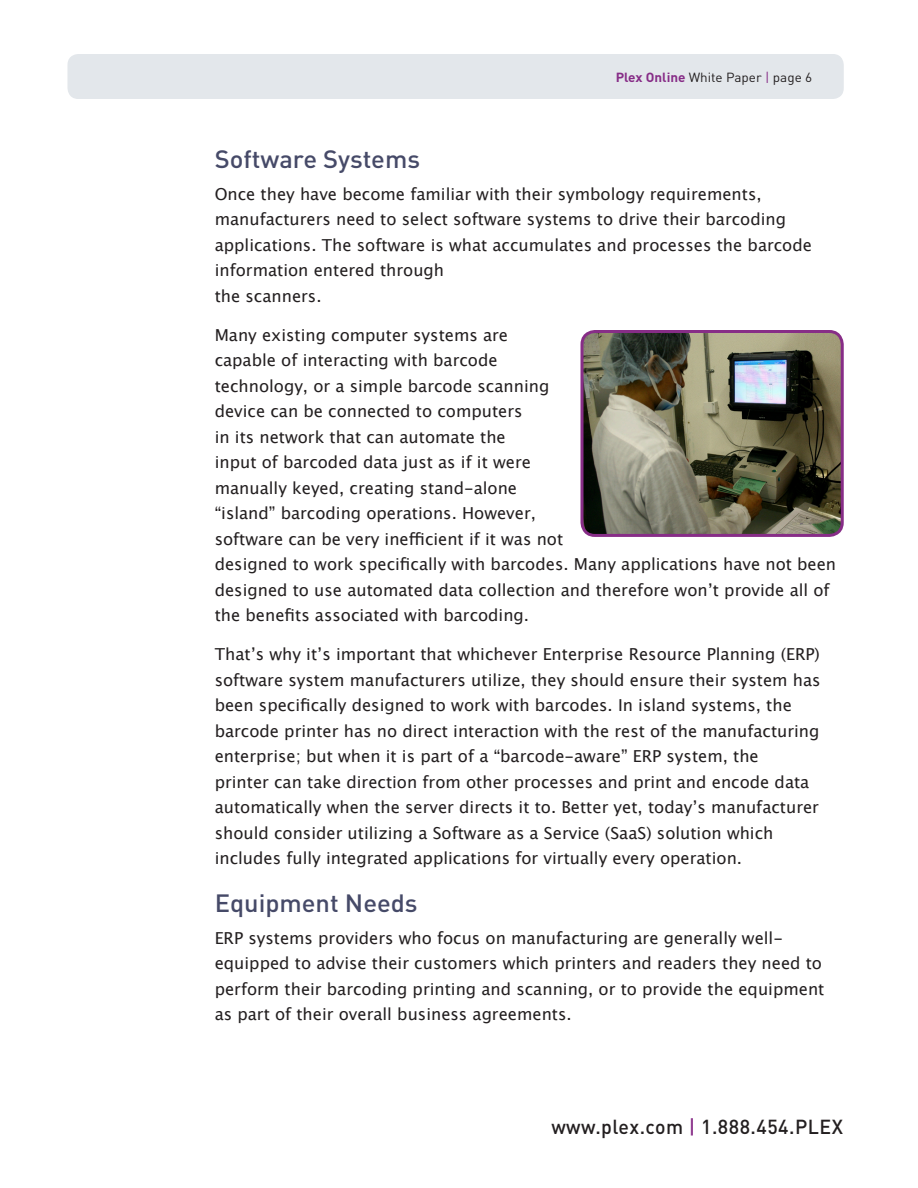
<style>
.page{position:relative;width:918px;height:1188px;background:#fff}
.page>*{position:absolute;margin:0;border:0;box-sizing:border-box;transform-origin:0 0}
.Heading_2{font:500 24.75px "DIN";color:#464a68}
.t1{font:500 20.1px "DIN";letter-spacing:.025em;color:#231f20}
.summarytext{font:16.5px/25.5px "Lucida Grande";color:#231f20}
.t2{font:13.05px "DIN";color:#231f20}
.s1{font-weight:700;color:#872d87}
.s2{color:#872d87}
</style>
<div class="page">
<div style="left:68px;top:54px;width:776px;height:45px;background:#e3e7eb;border-radius:11px"></div>
<img style="left:582px;top:332px;width:260px;height:203px;border-radius:13px">
<div style="left:580px;top:330px;width:264px;height:207px;border:3px solid #872d87;border-radius:13px"></div>
<p class="t2" style="left:616px;top:69px;width:188px"><span class="s1">Plex Online</span> White Paper <span class="s2">|</span> page</p>
<p class="Heading_2" style="left:215px;top:143px;width:207px">Software Systems</p>
<p class="summarytext" style="left:215px;top:181px;width:599px">Once they have become familiar with their symbology requirements, manufacturers need to select software systems to drive their barcoding applications. The software is what accumulates and processes the barcode information entered through<br>the scanners.</p>
<p class="summarytext" style="left:215px;top:322px;width:623px">Many existing computer systems are<br>capable of interacting with barcode<br>technology, or a simple barcode scanning<br>device can be connected to computers<br>in its network that can automate the<br>input of barcoded data just as if it were<br>manually keyed, creating stand-alone<br>“island” barcoding operations. However,<br>software can be very inefficient if it was not<br>designed to work specifically with barcodes. Many applications have not been designed to use automated data collection and therefore won’t provide all of the benefits associated with barcoding.</p>
<p class="summarytext" style="left:215px;top:642px;width:607px">That’s why it’s important that whichever Enterprise Resource Planning (ERP) software system manufacturers utilize, they should ensure their system has been specifically designed to work with barcodes. In island systems, the barcode printer has no direct interaction with the rest of the manufacturing enterprise; but when it is part of a “barcode-aware” ERP system, the<br>printer can take direction from other processes and print and encode data automatically when the server directs it to. Better yet, today’s manufacturer should consider utilizing a Software as a Service (SaaS) solution which includes fully integrated applications for virtually every operation.</p>
<p class="Heading_2" style="left:215px;top:887px;width:204px">Equipment Needs</p>
<p class="summarytext" style="left:215px;top:925px;width:611px">ERP systems providers who focus on manufacturing are generally well&shy;equipped to advise their customers which printers and readers they need to perform their barcoding printing and scanning, or to provide the equipment as part of their overall business agreements.</p>
<p class="t1" style="left:551px;top:1114px;width:293px">www.plex.com <span class="s2">|</span> 1.888.454.PLEX</p>
</div>
